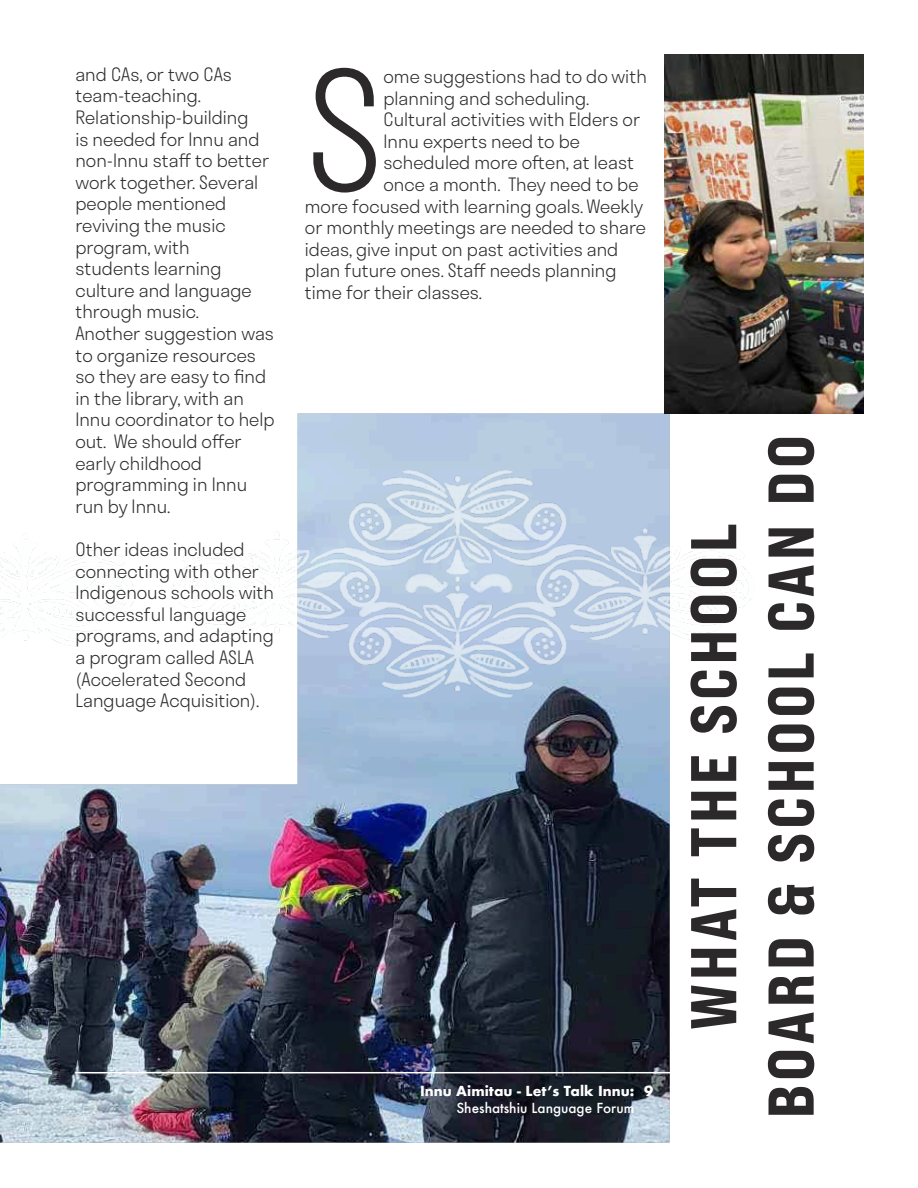
<style>
.page{position:relative;width:918px;height:1188px;background:#fff}
.page>*{position:absolute;margin:0;border:0;box-sizing:border-box;transform-origin:0 0}
.t1{font:300 162px "Stratos";color:#2c292a}
.t2{font:64.5px/77.4px "Bebas Neue Pro Exp Eb";letter-spacing:.06em;color:#2c292a;text-align:center}
.t3{font:300 18px/21.6px "Stratos";color:#2c292a}
.t4{font:700 13.5px "Futura";color:#fff}
.t5{font:500 13.5px "Futura";color:#fff}
</style>
<div class="page">
<img style="left:0;top:413px;width:864px;height:730px">
<img style="left:664px;top:54px;width:200px;height:359px">
<img style="left:0;top:413px;width:241px;height:422px">
<img style="left:58px;top:228px;width:802px;height:602px">
<hr style="left:75px;top:1072px;width:668px;height:1px;background:#fff">
<p class="t3" style="left:75px;top:63px;width:201px">and CAs, or two CAs team-teaching.<br>Relationship-building<br>is needed for Innu and non-Innu staff to better work together. Several people mentioned reviving the music program, with<br>students learning culture and language through music.<br>Another suggestion was to organize resources so they are easy to find in the library, with an<br>Innu coordinator to help out. We should offer early childhood programming in Innu run by Innu.</p>
<p class="t3" style="left:75px;top:538px;width:200px">Other ideas included connecting with other<br>Indigenous schools with successful language programs, and adapting a program called ASLA (Accelerated Second<br>Language Acquisition).</p>
<h1 class="t1" style="left:305px;top:1px;width:80px">S</h1>
<p class="t3" style="left:383px;top:65px;width:265px">ome suggestions had to do with</p>
<p class="t3" style="left:383px;top:86px;width:207px">planning and scheduling.</p>
<p class="t3" style="left:383px;top:108px;width:258px">Cultural activities with Elders or</p>
<p class="t3" style="left:383px;top:130px;width:198px">Innu experts need to be</p>
<p class="t3" style="left:383px;top:151px;width:252px">scheduled more often, at least</p>
<p class="t3" style="left:383px;top:173px;width:257px">once a month. They need to be</p>
<p class="t3" style="left:305px;top:194px;width:340px">more focused with learning goals. Weekly</p>
<p class="t3" style="left:305px;top:216px;width:343px">or monthly meetings are needed to share</p>
<p class="t3" style="left:305px;top:238px;width:315px">ideas, give input on past activities and</p>
<p class="t3" style="left:305px;top:259px;width:313px">plan future ones. Staff needs planning</p>
<p class="t3" style="left:305px;top:281px;width:179px">time for their classes.</p>
<p class="t4" style="left:420px;top:1081px;width:216px">Innu Aimitau - Let’s Talk Innu:</p>
<p class="t5" style="left:456px;top:1098px;width:180px">Sheshatshiu Language Forum</p>
<p class="t4" style="left:644px;top:1081px;width:11px">9</p>
<h2 class="t2" style="left:674px;top:1118px;width:685px;rotate:-90deg">WHAT THE SCHOOL<br>BOARD &amp; SCHOOL CAN DO</h2>
</div>
